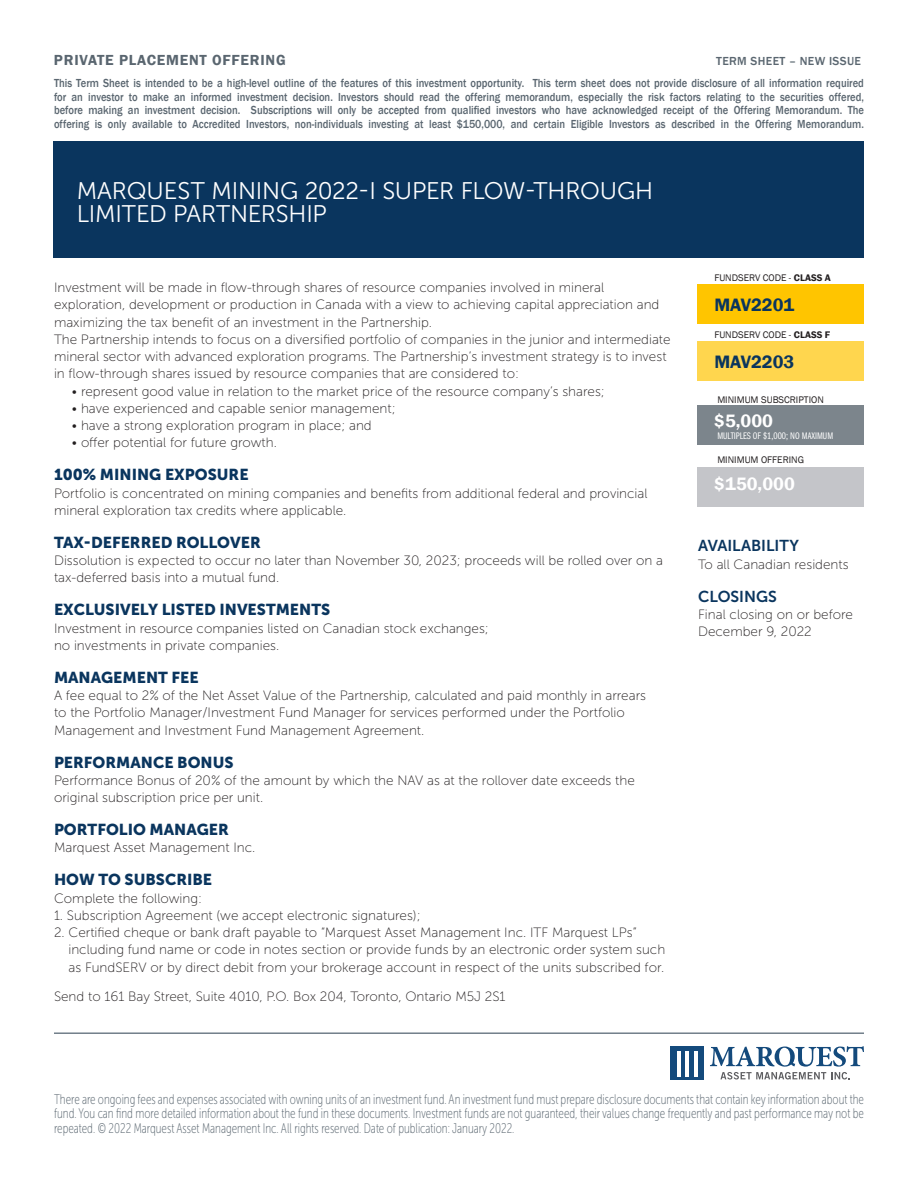
<style>
.page{position:relative;width:918px;height:1188px;background:#fff}
.page>*{position:absolute;margin:0;border:0;box-sizing:border-box;transform-origin:0 0}
._2_0_Header{font:24px/22.5px "Museo Sans 300";letter-spacing:-.01em;color:#fff}
.t1{font:600 18.45px "Franklin Gothic";color:#0a355e}
.t2{font:600 18.45px "Franklin Gothic";color:#fff}
.Subhead_1{font:15.75px "Museo Sans 900";color:#0a355e}
.Subhead_1-2{font:15.75px "Museo Sans 700";color:#0a355e}
.t3{font:600 15px "Franklin Gothic";letter-spacing:.05em;color:#5a6670}
.t4{font:13.95px/14.7px "Museo Sans Cond 100";color:#5a6670;text-align:justify;scale:.9 1}
.Body_Copy{font:13.5px/17.2px "Museo Sans 100";color:#231f20}
.t5{font:500 12px/13.5px "Franklin Gothic";color:#5a6670;text-align:justify;scale:.88 1}
.t6{font:500 12px "Franklin Gothic";letter-spacing:.03em;color:#5a6670}
.t7{font:9.9px "Franklin Gothic";color:#231f20}
.t8{font:9.9px "Franklin Gothic LT Pro Bk Cm";color:#fff}
.s1{font-weight:600}
</style>
<div class="page">
<div style="left:671px;top:1046px;width:33px;height:34px;background:#144a7c"></div>
<hr style="left:677px;top:1051px;width:3px;height:25px;background:#fff">
<hr style="left:686px;top:1051px;width:3px;height:25px;background:#fff">
<hr style="left:694px;top:1051px;width:3px;height:25px;background:#fff">
<svg style="left:710px;top:1046px;width:154px;height:34px"></svg>
<hr style="left:54px;top:1032px;width:810px;height:2px;background:#727f8a">
<div style="left:54px;top:141px;width:810px;height:117px;background:#0a355e"></div>
<div style="left:698px;top:405px;width:166px;height:40px;background:#7c858c"></div>
<div style="left:698px;top:284px;width:166px;height:40px;background:#ffc500"></div>
<div style="left:698px;top:342px;width:166px;height:39px;background:#ffd64e"></div>
<div style="left:698px;top:467px;width:166px;height:39px;background:#c4c5c9"></div>
<p class="t3" style="left:54px;top:50px;width:233px">PRIVATE PLACEMENT OFFERING</p>
<p class="t6" style="left:716px;top:53px;width:146px">TERM SHEET – NEW ISSUE</p>
<p class="t5" style="left:54px;top:77px;width:922px">This Term Sheet is intended to be a high-level outline of the features of this investment opportunity. This term sheet does not provide disclosure of all information required for an investor to make an informed investment decision. Investors should read the offering memorandum, especially the risk factors relating to the securities offered, before making an investment decision. Subscriptions will only be accepted from qualified investors who have acknowledged receipt of the Offering Memorandum. The offering is only available to Accredited Investors, non-individuals investing at least $150,000, and certain Eligible Investors as described in the Offering Memorandum.</p>
<p class="_2_0_Header" style="left:77px;top:180px;width:578px">MARQUEST MINING 2022-I SUPER FLOW-THROUGH<br>LIMITED PARTNERSHIP</p>
<p class="Body_Copy" style="left:54px;top:279px;width:607px">Investment will be made in flow-through shares of resource companies involved in mineral exploration, development or production in Canada with a view to achieving capital appreciation and maximizing the tax benefit of an investment in the Partnership.</p>
<p class="Body_Copy" style="left:54px;top:331px;width:618px">The Partnership intends to focus on a diversified portfolio of companies in the junior and intermediate mineral sector with advanced exploration programs. The Partnership’s investment strategy is to invest in flow-through shares issued by resource companies that are considered to:</p>
<p class="Body_Copy" style="left:72px;top:382px;width:534px">• represent good value in relation to the market price of the resource company’s shares;</p>
<p class="Body_Copy" style="left:72px;top:400px;width:325px">• have experienced and capable senior management;</p>
<p class="Body_Copy" style="left:72px;top:417px;width:301px">• have a strong exploration program in place; and</p>
<p class="Body_Copy" style="left:72px;top:434px;width:207px">• offer potential for future growth.</p>
<p class="Subhead_1" style="left:54px;top:466px;width:196px">100% MINING EXPOSURE</p>
<p class="Body_Copy" style="left:54px;top:484px;width:595px">Portfolio is concentrated on mining companies and benefits from additional federal and provincial mineral exploration tax credits where applicable.</p>
<p class="Subhead_1" style="left:54px;top:533px;width:208px">TAX-DEFERRED ROLLOVER</p>
<p class="Body_Copy" style="left:54px;top:552px;width:611px">Dissolution is expected to occur no later than November 30, 2023; proceeds will be rolled over on a tax-deferred basis into a mutual fund.</p>
<p class="Subhead_1" style="left:54px;top:601px;width:278px">EXCLUSIVELY LISTED INVESTMENTS</p>
<p class="Body_Copy" style="left:54px;top:619px;width:436px">Investment in resource companies listed on Canadian stock exchanges; no investments in private companies.</p>
<p class="Subhead_1" style="left:54px;top:668px;width:146px">MANAGEMENT FEE</p>
<p class="Body_Copy" style="left:54px;top:687px;width:594px">A fee equal to 2% of the Net Asset Value of the Partnership, calculated and paid monthly in arrears to the Portfolio Manager/Investment Fund Manager for services performed under the Portfolio<br>Management and Investment Fund Management Agreement.</p>
<p class="Subhead_1" style="left:54px;top:753px;width:181px">PERFORMANCE BONUS</p>
<p class="Body_Copy" style="left:54px;top:772px;width:582px">Performance Bonus of 20% of the amount by which the NAV as at the rollover date exceeds the original subscription price per unit.</p>
<p class="Subhead_1" style="left:54px;top:821px;width:177px">PORTFOLIO MANAGER</p>
<p class="Body_Copy" style="left:54px;top:839px;width:203px">Marquest Asset Management Inc.</p>
<p class="Subhead_1" style="left:54px;top:871px;width:160px">HOW TO SUBSCRIBE</p>
<p class="Body_Copy" style="left:54px;top:889px;width:150px">Complete the following:</p>
<p class="Body_Copy" style="left:54px;top:907px;width:368px">1. Subscription Agreement (we accept electronic signatures);</p>
<p class="Body_Copy" style="left:68px;top:924px;width:598px;text-indent:-14px">2. Certified cheque or bank draft payable to “Marquest Asset Management Inc. ITF Marquest LPs” including fund name or code in notes section or provide funds by an electronic order system such as FundSERV or by direct debit from your brokerage account in respect of the units subscribed for.</p>
<p class="Body_Copy" style="left:54px;top:988px;width:453px">Send to 161 Bay Street, Suite 4010, P.O. Box 204, Toronto, Ontario M5J 2S1</p>
<p class="t7" style="left:714px;top:272px;width:118px">FUNDSERV CODE - <span class="s1">CLASS A</span></p>
<p class="t1" style="left:714px;top:294px;width:81px">MAV2201</p>
<p class="t7" style="left:714px;top:329px;width:118px">FUNDSERV CODE - <span class="s1">CLASS F</span></p>
<p class="t1" style="left:714px;top:351px;width:82px">MAV2203</p>
<p class="t7" style="left:717px;top:393px;width:108px">MINIMUM SUBSCRIPTION</p>
<p class="t2" style="left:714px;top:409px;width:60px">$5,000</p>
<p class="t8" style="left:717px;top:430px;width:117px">MULTIPLES OF $1,000; NO MAXIMUM</p>
<p class="t7" style="left:717px;top:454px;width:88px">MINIMUM OFFERING</p>
<p class="t2" style="left:714px;top:473px;width:82px">$150,000</p>
<p class="Subhead_1-2" style="left:698px;top:537px;width:102px">AVAILABILITY</p>
<p class="Body_Copy" style="left:698px;top:556px;width:152px">To all Canadian residents</p>
<p class="Subhead_1-2" style="left:698px;top:587px;width:80px">CLOSINGS</p>
<p class="Body_Copy" style="left:698px;top:606px;width:156px">Final closing on or before<br>December 9, 2022</p>
<p class="t4" style="left:54px;top:1092px;width:902px">There are ongoing fees and expenses associated with owning units of an investment fund. An investment fund must prepare disclosure documents that contain key information about the fund. You can find more detailed information about the fund in these documents. Investment funds are not guaranteed, their values change frequently and past performance may not be repeated. © 2022 Marquest Asset Management Inc. All rights reserved. Date of publication: January 2022.</p>
</div>
